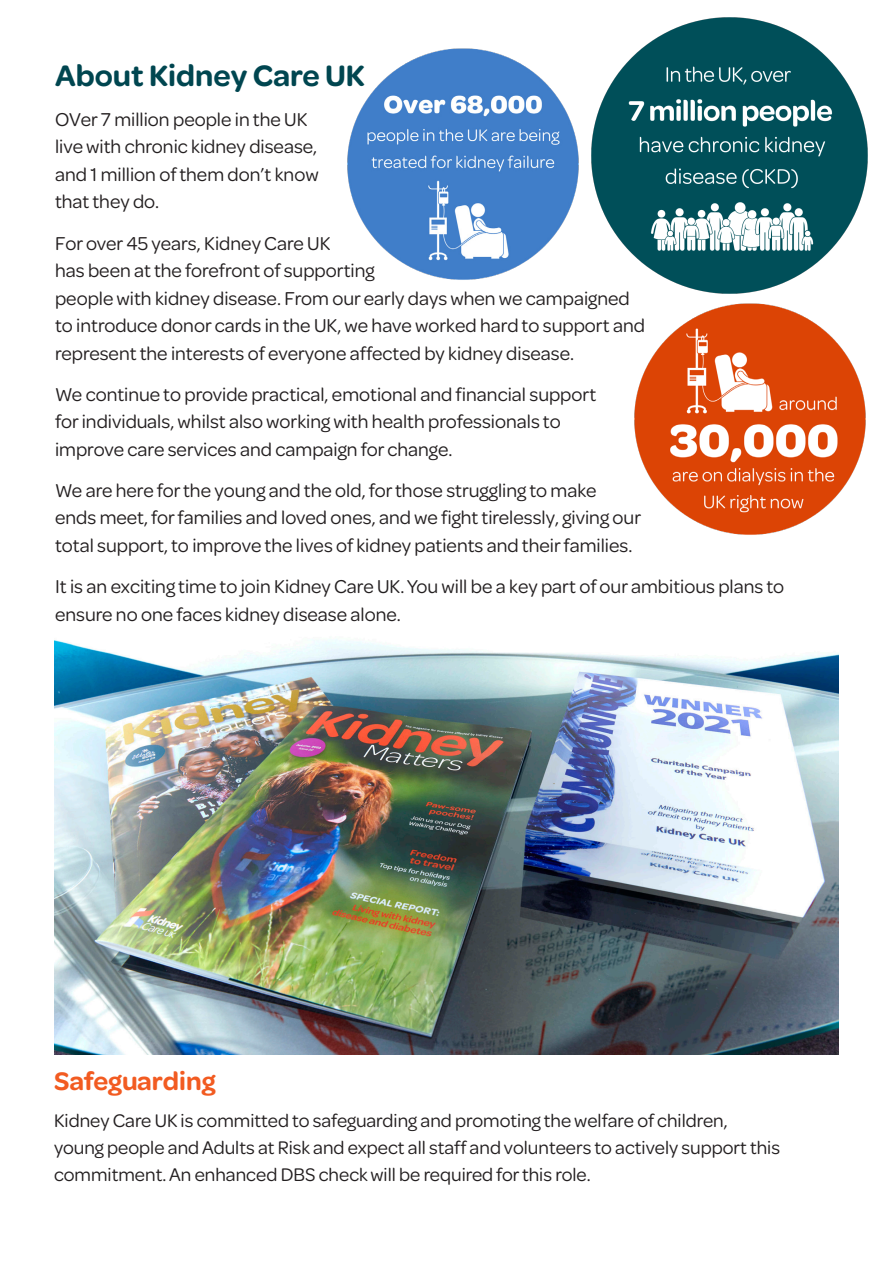
<style>
.page{position:relative;width:893px;height:1263px;background:#fff}
.page>*{position:absolute;margin:0;border:0;box-sizing:border-box;transform-origin:0 0}
.t1{font:600 31.5px "Omnes";color:#004650}
.t2{font:600 27px "Omnes";color:#f25b21}
.t3{font:19.95px "Omnes";color:#231f20}
.t4{font:19.5px/27px "Omnes";color:#231f20}
</style>
<div class="page">
<img style="left:591px;top:17px;width:277px;height:277px">
<img style="left:634px;top:303px;width:232px;height:232px">
<img style="left:347px;top:48px;width:232px;height:232px">
<img style="left:54px;top:639px;width:785px;height:416px">
<p class="t1" style="left:55px;top:54px;width:312px">About Kidney Care UK</p>
<p class="t3" style="left:55px;top:106px;width:254px">OVer 7 million people in the UK</p>
<p class="t3" style="left:55px;top:133px;width:264px">live with chronic kidney disease,</p>
<p class="t3" style="left:55px;top:161px;width:265px">and 1 million of them don’t know</p>
<p class="t3" style="left:55px;top:188px;width:106px">that they do.</p>
<p class="t3" style="left:55px;top:230px;width:277px">For over 45 years, Kidney Care UK</p>
<p class="t3" style="left:55px;top:257px;width:321px">has been at the forefront of supporting</p>
<p class="t3" style="left:55px;top:285px;width:576px">people with kidney disease. From our early days when we campaigned</p>
<p class="t3" style="left:55px;top:312px;width:591px">to introduce donor cards in the UK, we have worked hard to support and</p>
<p class="t3" style="left:55px;top:340px;width:521px">represent the interests of everyone affected by kidney disease.</p>
<p class="t3" style="left:55px;top:381px;width:543px">We continue to provide practical, emotional and financial support</p>
<p class="t3" style="left:55px;top:408px;width:507px">for individuals, whilst also working with health professionals to</p>
<p class="t3" style="left:55px;top:436px;width:399px">improve care services and campaign for change.</p>
<p class="t3" style="left:55px;top:477px;width:543px">We are here for the young and the old, for those struggling to make</p>
<p class="t3" style="left:55px;top:504px;width:588px">ends meet, for families and loved ones, and we fight tirelessly, giving our</p>
<p class="t3" style="left:55px;top:532px;width:579px">total support, to improve the lives of kidney patients and their families.</p>
<p class="t3" style="left:55px;top:573px;width:731px">It is an exciting time to join Kidney Care UK. You will be a key part of our ambitious plans to</p>
<p class="t3" style="left:55px;top:601px;width:347px">ensure no one faces kidney disease alone.</p>
<p class="t2" style="left:54px;top:1062px;width:163px">Safeguarding</p>
<p class="t4" style="left:54px;top:1106px;width:727px">Kidney Care UK is committed to safeguarding and promoting the welfare of children, young people and Adults at Risk and expect all staff and volunteers to actively support this commitment. An enhanced DBS check will be required for this role.</p>
</div>
